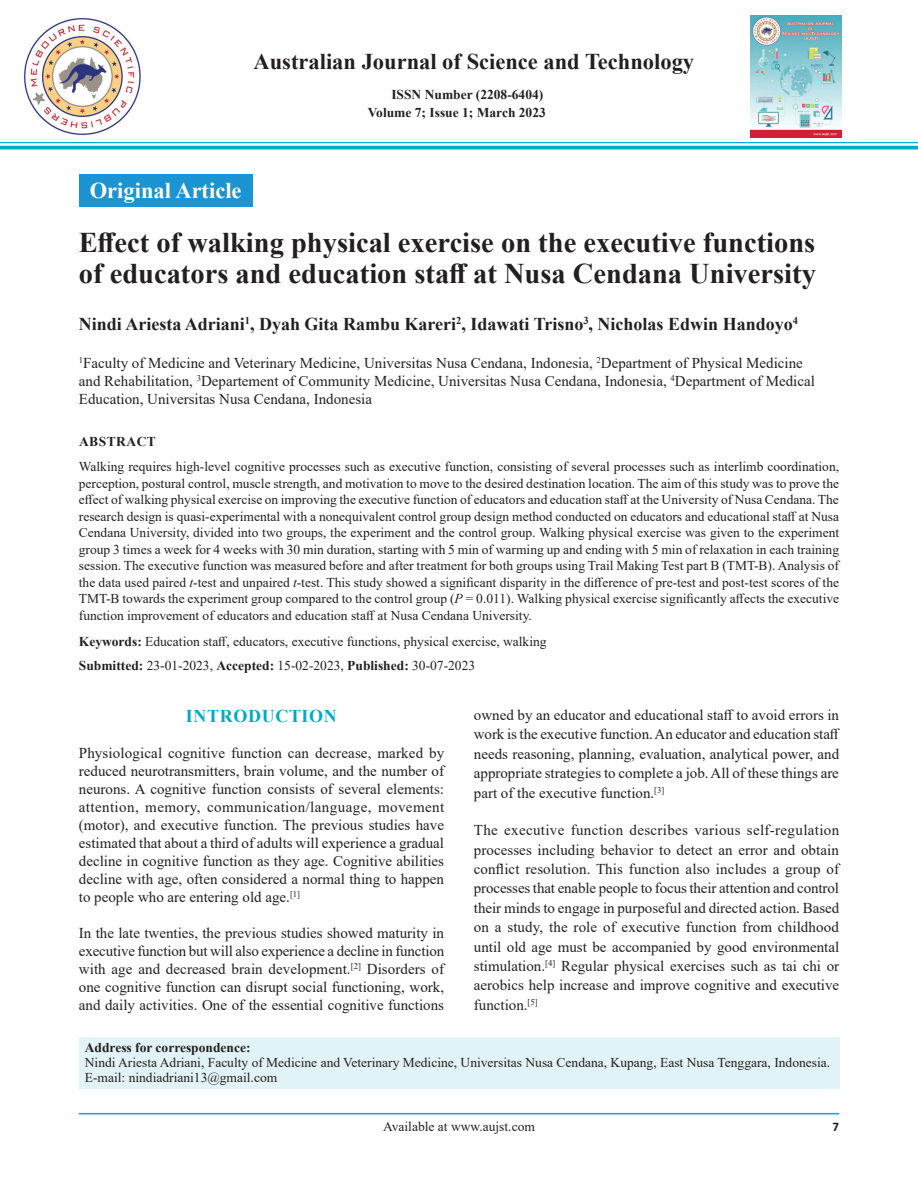
<style>
.page{position:relative;width:918px;height:1188px;background:#fff}
.page>*{position:absolute;margin:0;border:0;box-sizing:border-box;transform-origin:0 0}
.AT{font:700 28.5px/31.5px "Times New Roman";color:#231f20}
.Journal_Name{font:700 22.5px "Times New Roman";color:#231f20}
.AH{font:700 22.5px "Times New Roman";color:#fff}
.AU{font:700 18px "Times New Roman";color:#231f20}
.t1{font:700 18px "Times New Roman";letter-spacing:.035em;color:#00abc5}
.TX{font:15px/19.4px "Times New Roman";color:#231f20;text-align:justify}
.AFF{font:15px/18px "Times New Roman";color:#231f20}
.ABS{font:13.5px/16.5px "Times New Roman";color:#231f20;text-align:justify}
.ADD{font:13.5px/15px "Times New Roman";color:#231f20}
.KWD{font:13.5px "Times New Roman";color:#231f20}
.VOl_Num{font:700 13.5px "Times New Roman";color:#231f20}
.Web_RF{font:13.5px "Times New Roman";color:#231f20}
.ABSH{font:700 13.5px "Times New Roman";letter-spacing:.035em;color:#231f20}
.Num{font:700 13.05px "Calibri";color:#231f20}
.s1{font-style:italic}
.s2{font-weight:700}
</style>
<div class="page">
<hr style="left:79px;top:1113px;width:760px;height:1px;background:#00abc5">
<div style="left:79px;top:1037px;width:760px;height:51px;background:#e2f3f7"></div>
<div style="left:79px;top:174px;width:174px;height:33px;background:#1c94d2"></div>
<img style="left:23px;top:18px;width:118px;height:118px">
<img style="left:750px;top:16px;width:91px;height:121px">
<hr style="left:0;top:142px;width:918px;height:1px;background:#00abc5">
<hr style="left:0;top:146px;width:918px;height:3px;background:#00abc5">
<p class="Journal_Name" style="left:254px;top:45px;width:442px">Australian Journal of Science and Technology</p>
<p class="VOl_Num" style="left:391px;top:85px;width:154px">ISSN Number (2208-6404)</p>
<p class="VOl_Num" style="left:368px;top:103px;width:180px">Volume 7; Issue 1; March 2023</p>
<p class="AH" style="left:90px;top:174px;width:153px">Original Article</p>
<p class="AT" style="left:79px;top:226px;width:739px">Effect of walking physical exercise on the executive functions of educators and education staff at Nusa Cendana University</p>
<p class="AU" style="left:79px;top:311px;width:721px">Nindi Ariesta Adriani<sup>1</sup>, Dyah Gita Rambu Kareri<sup>2</sup>, Idawati Trisno<sup>3</sup>, Nicholas Edwin Handoyo<sup>4</sup></p>
<p class="AFF" style="left:79px;top:353px;width:738px"><sup>1</sup>Faculty of Medicine and Veterinary Medicine, Universitas Nusa Cendana, Indonesia, <sup>2</sup>Department of Physical Medicine and Rehabilitation, <sup>3</sup>Departement of Community Medicine, Universitas Nusa Cendana, Indonesia, <sup>4</sup>Department of Medical<br>Education, Universitas Nusa Cendana, Indonesia</p>
<p class="ABSH" style="left:79px;top:432px;width:78px">ABSTRACT</p>
<p class="ABS" style="left:79px;top:458px;width:762px">Walking requires high-level cognitive processes such as executive function, consisting of several processes such as interlimb coordination, perception, postural control, muscle strength, and motivation to move to the desired destination location. The aim of this study was to prove the effect of walking physical exercise on improving the executive function of educators and education staff at the University of Nusa Cendana. The research design is quasi-experimental with a nonequivalent control group design method conducted on educators and educational staff at Nusa Cendana University, divided into two groups, the experiment and the control group. Walking physical exercise was given to the experiment group 3 times a week for 4 weeks with 30 min duration, starting with 5 min of warming up and ending with 5 min of relaxation in each training session. The executive function was measured before and after treatment for both groups using Trail Making Test part B (TMT-B). Analysis of the data used paired <span class="s1">t</span>-test and unpaired <span class="s1">t</span>-test. This study showed a significant disparity in the difference of pre-test and post-test scores of the TMT-B towards the experiment group compared to the control group (<span class="s1">P</span> = 0.011). Walking physical exercise significantly affects the executive function improvement of educators and education staff at Nusa Cendana University.</p>
<p class="KWD" style="left:79px;top:632px;width:469px"><span class="s2">Keywords:</span> Education staff, educators, executive functions, physical exercise, walking</p>
<p class="ADD" style="left:79px;top:657px;width:398px"><span class="s2">Submitted:</span> 23-01-2023, <span class="s2">Accepted:</span> 15-02-2023, <span class="s2">Published:</span> 30-07-2023</p>
<h1 class="t1" style="left:186px;top:703px;width:152px">INTRODUCTION</h1>
<p class="TX" style="left:79px;top:743px;width:367px;line-height:18px">Physiological cognitive function can decrease, marked by reduced neurotransmitters, brain volume, and the number of neurons. A cognitive function consists of several elements: attention, memory, communication/language, movement (motor), and executive function. The previous studies have estimated that about a third of adults will experience a gradual decline in cognitive function as they age. Cognitive abilities decline with age, often considered a normal thing to happen to people who are entering old age.<sup>[1]</sup></p>
<p class="TX" style="left:79px;top:923px;width:367px;line-height:18px">In the late twenties, the previous studies showed maturity in executive function but will also experience a decline in function with age and decreased brain development.<sup>[2]</sup> Disorders of one cognitive function can disrupt social functioning, work, and daily activities. One of the essential cognitive functions</p>
<p class="TX" style="left:474px;top:705px;width:368px">owned by an educator and educational staff to avoid errors in work is the executive function. An educator and education staff needs reasoning, planning, evaluation, analytical power, and appropriate strategies to complete a job. All of these things are part of the executive function.<sup>[3]</sup></p>
<p class="TX" style="left:474px;top:820px;width:367px">The executive function describes various self-regulation processes including behavior to detect an error and obtain conflict resolution. This function also includes a group of processes that enable people to focus their attention and control their minds to engage in purposeful and directed action. Based on a study, the role of executive function from childhood until old age must be accompanied by good environmental stimulation.<sup>[4]</sup> Regular physical exercises such as tai chi or aerobics help increase and improve cognitive and executive function.<sup>[5]</sup></p>
<p class="ADD" style="left:85px;top:1040px;width:747px"><span class="s2">Address for correspondence:<br></span>Nindi Ariesta Adriani, Faculty of Medicine and Veterinary Medicine, Universitas Nusa Cendana, Kupang, East Nusa Tenggara, Indonesia.<br>E-mail: nindiadriani13@gmail.com</p>
<p class="Web_RF" style="left:383px;top:1117px;width:153px">Available at www.aujst.com</p>
<p class="Num" style="left:833px;top:1118px;width:8px">7</p>
</div>
